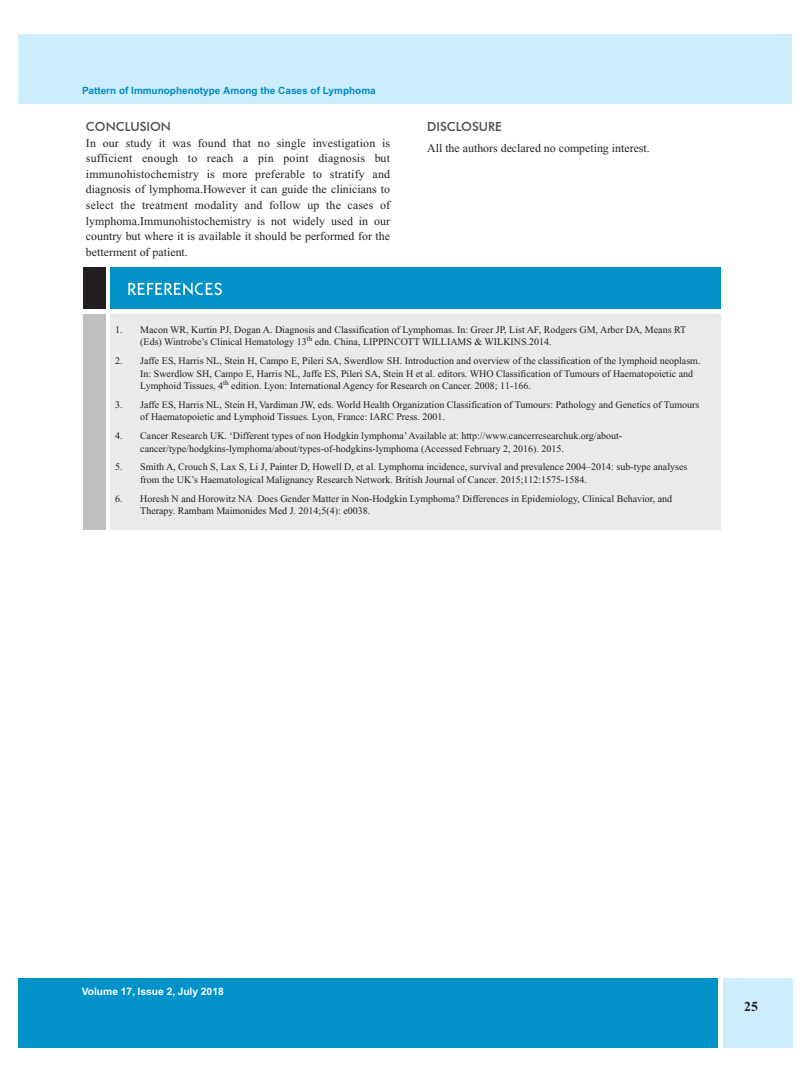
<style>
.page{position:relative;width:810px;height:1080px;background:#fff}
.page>*{position:absolute;margin:0;border:0;box-sizing:border-box;transform-origin:0 0}
.t1{font:700 13.75px "Times New Roman";color:#241f1f}
.t2{font:500 12.5px "Futura BT";color:#4f4c4d}
.t3{font:11.88px/15.6px "Times New Roman";color:#241f1f;text-align:justify}
.t4{font:700 10.25px "Helvetica";color:#fff}
.t5{font:10px/12.5px "Times New Roman";color:#241f1f}
.t6{font:700 10px "Helvetica";color:#008bc0}
</style>
<div class="page">
<div style="left:18px;top:34px;width:774px;height:69px;background:#cdedfc"></div>
<div style="left:18px;top:978px;width:699px;height:69px;background:#0092c9"></div>
<div style="left:723px;top:978px;width:69px;height:69px;background:#cdedfc"></div>
<div style="left:83px;top:267px;width:22px;height:42px;background:#241f1f"></div>
<div style="left:111px;top:314px;width:610px;height:216px;background:#ebeaea"></div>
<div style="left:83px;top:314px;width:22px;height:216px;background:#c0bfc1"></div>
<div style="left:111px;top:267px;width:610px;height:42px;background:#0092c9"></div>
<svg style="left:128px;top:283px;width:94px;height:12px"></svg>
<p class="t6" style="left:82px;top:85px;width:295px">Pattern of Immunophenotype Among the Cases of Lymphoma</p>
<p class="t2" style="left:86px;top:119px;width:87px">CONCLUSION</p>
<p class="t3" style="left:86px;top:135px;width:306px">In our study it was found that no single investigation is sufficient enough to reach a pin point diagnosis but immunohistochemistry is more preferable to stratify and diagnosis of lymphoma.However it can guide the clinicians to select the treatment modality and follow up the cases of lymphoma.Immunohistochemistry is not widely used in our country but where it is available it should be performed for the betterment of patient.</p>
<p class="t2" style="left:427px;top:118px;width:76px">DISCLOSURE</p>
<p class="t3" style="left:427px;top:140px;width:224px">All the authors declared no competing interest.</p>
<p class="t5" style="left:140px;top:324px;width:548px;text-indent:-25px">1. Macon WR, Kurtin PJ, Dogan A. Diagnosis and Classification of Lymphomas. In: Greer JP, List AF, Rodgers GM, Arber DA, Means RT (Eds) Wintrobe’s Clinical Hematology 13<sup>th</sup> edn. China, LIPPINCOTT WILLIAMS &amp; WILKINS.2014.</p>
<p class="t5" style="left:140px;top:355px;width:562px;text-indent:-25px">2. Jaffe ES, Harris NL, Stein H, Campo E, Pileri SA, Swerdlow SH. Introduction and overview of the classification of the lymphoid neoplasm.<br>In: Swerdlow SH, Campo E, Harris NL, Jaffe ES, Pileri SA, Stein H et al. editors. WHO Classification of Tumours of Haematopoietic and<br>Lymphoid Tissues, 4<sup>th</sup> edition. Lyon: International Agency for Research on Cancer. 2008; 11-166.</p>
<p class="t5" style="left:140px;top:399px;width:561px;text-indent:-25px">3. Jaffe ES, Harris NL, Stein H, Vardiman JW, eds. World Health Organization Classification of Tumours: Pathology and Genetics of Tumours of Haematopoietic and Lymphoid Tissues. Lyon, France: IARC Press. 2001.</p>
<p class="t5" style="left:140px;top:430px;width:484px;text-indent:-25px">4. Cancer Research UK. ‘Different types of non Hodgkin lymphoma’Available at: http://www.cancerresearchuk.org/about&shy;cancer/type/hodgkins-lymphoma/about/types-of-hodgkins-lymphoma (Accessed February 2, 2016). 2015.</p>
<p class="t5" style="left:140px;top:461px;width:549px;text-indent:-25px">5. Smith A, Crouch S, Lax S, Li J, Painter D, Howell D, et al. Lymphoma incidence, survival and prevalence 2004–2014: sub-type analyses from the UK’s Haematological Malignancy Research Network. British Journal of Cancer. 2015;112:1575-1584.</p>
<p class="t5" style="left:140px;top:492px;width:533px;text-indent:-25px">6. Horesh N and Horowitz NA Does Gender Matter in Non-Hodgkin Lymphoma? Differences in Epidemiology, Clinical Behavior, and<br>Therapy. Rambam Maimonides Med J. 2014;5(4): e0038.</p>
<p class="t4" style="left:82px;top:985px;width:143px">Volume 17, Issue 2, July 2018</p>
<h1 class="t1" style="left:744px;top:999px;width:15px">25</h1>
</div>
